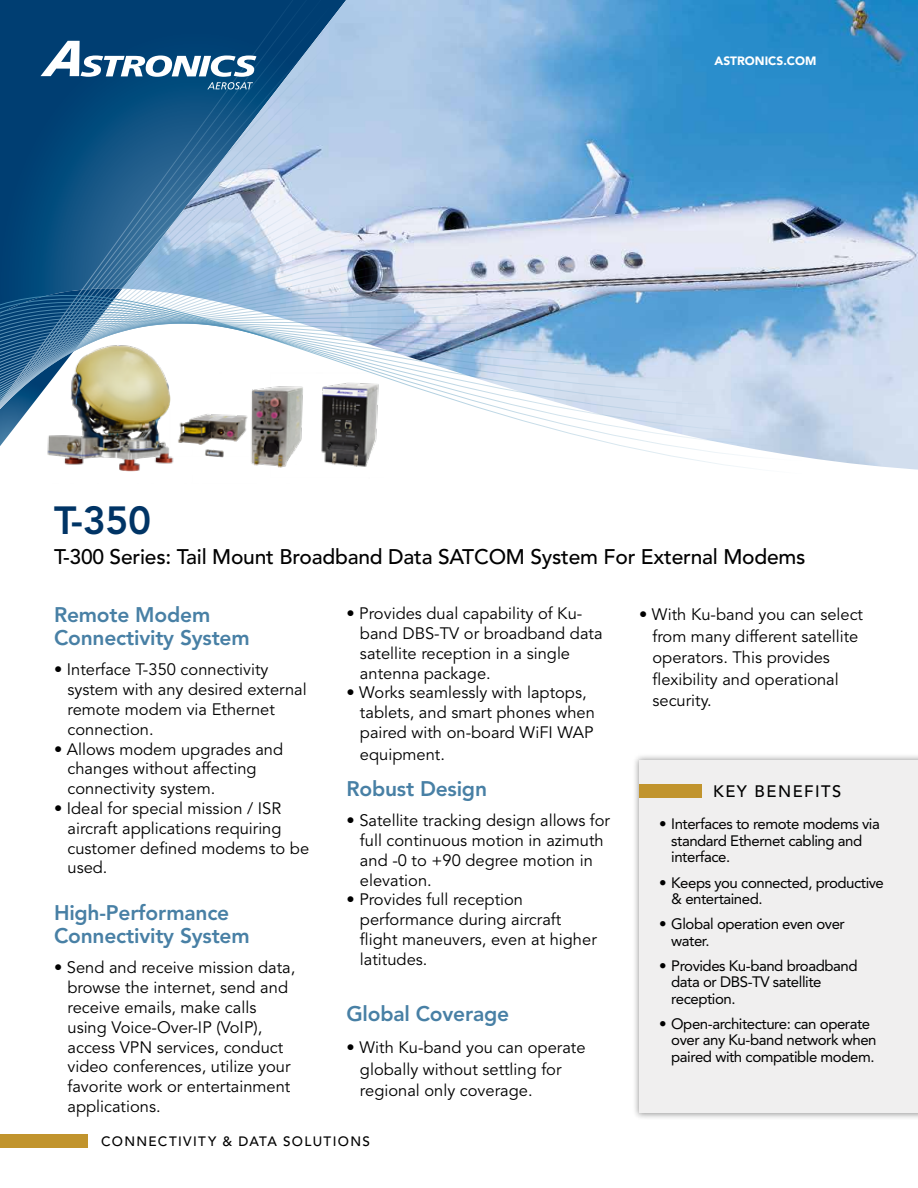
<style>
.page{position:relative;width:918px;height:1188px;background:#fff}
.page>*{position:absolute;margin:0;border:0;box-sizing:border-box;transform-origin:0 0}
.t1{font:800 39px "Avenir LT Std";color:#003465}
.t2{font:800 21px/22.5px "Avenir LT Std";letter-spacing:-.01em;color:#4880a5}
.t3{font:500 21px "Avenir LT Std";letter-spacing:-.01em;color:#000}
.t4{font:16.5px/19.8px "Avenir LT Std";color:#000}
.t5{font:500 16.5px "Avenir LT Std";letter-spacing:.09em;color:#000}
.t6{font:15px/16.5px "Avenir LT Std";letter-spacing:-.03em;color:#000}
.t7{font:500 13.5px "Avenir LT Std";letter-spacing:.1em;color:#000}
.t8{font:900 12px "Avenir LT Std";color:#fff}
</style>
<div class="page">
<svg style="left:0;top:5px;width:914px;height:15px;background:#3e7fb0"></svg>
<svg style="left:0;top:20px;width:918px;height:15px;background:#4080b1"></svg>
<svg style="left:0;top:35px;width:918px;height:15px;background:#4c8dbe"></svg>
<svg style="left:0;top:50px;width:918px;height:15px;background:#5498c9"></svg>
<svg style="left:0;top:65px;width:918px;height:15px;background:#579bcc"></svg>
<svg style="left:0;top:80px;width:918px;height:15px;background:#5294c5"></svg>
<svg style="left:0;top:95px;width:918px;height:15px;background:#4b8dbd"></svg>
<svg style="left:0;top:110px;width:918px;height:15px;background:#5190bf"></svg>
<svg style="left:0;top:130px;width:918px;height:340px;background:#99b9d5"></svg>
<div style="left:0;top:1134px;width:88px;height:14px;background:#c1942d"></div>
<svg style="left:40px;top:41px;width:216px;height:48px"></svg>
<div style="left:632px;top:754px;width:286px;height:366px;background:#000;opacity:.4"></div>
<div style="left:639px;top:760px;width:279px;height:353px;background:#f0efef"></div>
<img style="left:40px;top:313px;width:343px;height:159px">
<div style="left:639px;top:784px;width:63px;height:14px;background:#c1942d"></div>
<p class="t8" style="left:715px;top:53px;width:103px">ASTRONICS.COM</p>
<h1 class="t1" style="left:54px;top:497px;width:99px">T-350</h1>
<p class="t3" style="left:54px;top:544px;width:753px">T-300 Series: Tail Mount Broadband Data SATCOM System For External Modems</p>
<p class="t4" style="left:652px;top:604px;width:212px;line-height:21.6px;text-indent:-13px">• With Ku-band you can select from many different satellite operators. This provides flexibility and operational security.</p>
<p class="t2" style="left:54px;top:604px;width:197px">Remote Modem<br>Connectivity System</p>
<p class="t4" style="left:67px;top:660px;width:241px;text-indent:-13px">• Interface T-350 connectivity system with any desired external remote modem via Ethernet connection.</p>
<p class="t4" style="left:67px;top:739px;width:217px;text-indent:-13px">• Allows modem upgrades and changes without affecting connectivity system.</p>
<p class="t4" style="left:67px;top:799px;width:243px;text-indent:-13px">• Ideal for special mission / ISR aircraft applications requiring customer defined modems to be used.</p>
<p class="t2" style="left:54px;top:902px;width:197px">High-Performance<br>Connectivity System</p>
<p class="t4" style="left:67px;top:958px;width:229px;text-indent:-13px">• Send and receive mission data, browse the internet, send and receive emails, make calls using Voice-Over-IP (VoIP), access VPN services, conduct video conferences, utilize your favorite work or entertainment applications.</p>
<p class="t4" style="left:360px;top:604px;width:244px;text-indent:-13px">• Provides dual capability of Ku&shy;band DBS-TV or broadband data satellite reception in a single antenna package.</p>
<p class="t4" style="left:360px;top:683px;width:236px;text-indent:-13px">• Works seamlessly with laptops, tablets, and smart phones when paired with on-board WiFI WAP</p>
<p class="t4" style="left:360px;top:744px;width:86px">equipment.</p>
<p class="t2" style="left:346px;top:777px;width:142px">Robust Design</p>
<p class="t4" style="left:360px;top:811px;width:252px;text-indent:-13px">• Satellite tracking design allows for full continuous motion in azimuth and -0 to +90 degree motion in elevation.</p>
<p class="t4" style="left:360px;top:890px;width:238px;text-indent:-13px">• Provides full reception performance during aircraft flight maneuvers, even at higher latitudes.</p>
<p class="t2" style="left:346px;top:1002px;width:164px">Global Coverage</p>
<p class="t4" style="left:360px;top:1037px;width:227px;line-height:21.6px;text-indent:-13px">• With Ku-band you can operate globally without settling for regional only coverage.</p>
<p class="t5" style="left:713px;top:781px;width:130px">KEY BENEFITS</p>
<p class="t6" style="left:671px;top:816px;width:210px;text-indent:-12px">• Interfaces to remote modems via standard Ethernet cabling and interface.</p>
<p class="t6" style="left:671px;top:874px;width:214px;text-indent:-12px">• Keeps you connected, productive &amp; entertained.</p>
<p class="t6" style="left:671px;top:916px;width:175px;text-indent:-12px">• Global operation even over water.</p>
<p class="t6" style="left:671px;top:958px;width:188px;text-indent:-12px">• Provides Ku-band broadband data or DBS-TV satellite reception.</p>
<p class="t6" style="left:671px;top:1016px;width:207px;text-indent:-12px">• Open-architecture: can operate over any Ku-band network when paired with compatible modem.</p>
<p class="t7" style="left:101px;top:1134px;width:270px">CONNECTIVITY &amp; DATA SOLUTIONS</p>
</div>
